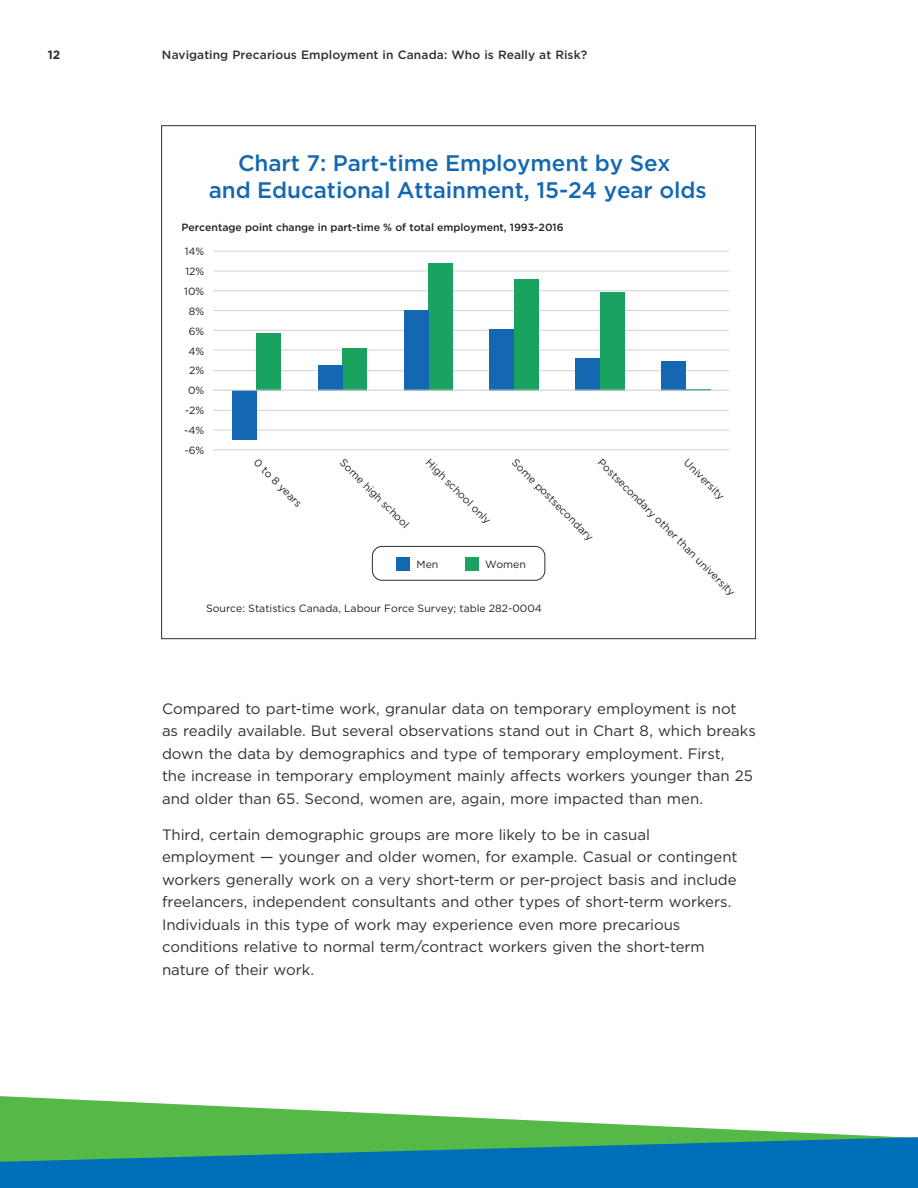
<style>
.page{position:relative;width:918px;height:1188px;background:#fff}
.page>*{position:absolute;margin:0;border:0;box-sizing:border-box;transform-origin:0 0}
.t1{font:500 22.5px/27px "Gotham";letter-spacing:-.005em;color:#1468b2;text-align:center}
.t2{font:15px/22.5px "Gotham";letter-spacing:-.005em;color:#312f30}
.t3{font:500 12px "Gotham";letter-spacing:.005em;color:#312f30}
.t4{font:700 12px "Gotham";color:#312f30}
.t5{font:10.5px "Gotham";color:#231f20}
.t6{font:500 10.5px "Gotham";color:#231f20}
</style>
<div class="page">
<div style="left:397px;top:557px;width:13px;height:13px;background:#1468b2"></div>
<div style="left:465px;top:557px;width:14px;height:13px;background:#19a260"></div>
<div style="left:372px;top:546px;width:173px;height:35px;border:1px solid #312f30;border-radius:10px"></div>
<hr style="left:213px;top:449px;width:516px;height:1px;background:#d1d2d4">
<hr style="left:213px;top:430px;width:516px;height:1px;background:#d1d2d4">
<hr style="left:213px;top:410px;width:516px;height:1px;background:#d1d2d4">
<hr style="left:213px;top:370px;width:516px;height:1px;background:#d1d2d4">
<hr style="left:213px;top:350px;width:516px;height:1px;background:#d1d2d4">
<hr style="left:213px;top:330px;width:516px;height:1px;background:#d1d2d4">
<hr style="left:213px;top:310px;width:516px;height:1px;background:#d1d2d4">
<hr style="left:213px;top:290px;width:516px;height:1px;background:#d1d2d4">
<hr style="left:213px;top:271px;width:516px;height:1px;background:#d1d2d4">
<hr style="left:213px;top:251px;width:516px;height:1px;background:#d1d2d4">
<div style="left:256px;top:333px;width:25px;height:58px;background:#19a260"></div>
<div style="left:342px;top:348px;width:25px;height:43px;background:#19a260"></div>
<div style="left:428px;top:263px;width:25px;height:128px;background:#19a260"></div>
<div style="left:514px;top:279px;width:25px;height:112px;background:#19a260"></div>
<div style="left:600px;top:292px;width:25px;height:99px;background:#19a260"></div>
<hr style="left:686px;top:389px;width:25px;height:2px;background:#19a260">
<div style="left:232px;top:391px;width:24px;height:49px;background:#1468b2"></div>
<div style="left:318px;top:365px;width:24px;height:26px;background:#1468b2"></div>
<div style="left:404px;top:310px;width:24px;height:81px;background:#1468b2"></div>
<div style="left:490px;top:329px;width:24px;height:62px;background:#1468b2"></div>
<div style="left:576px;top:358px;width:24px;height:33px;background:#1468b2"></div>
<div style="left:662px;top:361px;width:24px;height:30px;background:#1468b2"></div>
<hr style="left:213px;top:390px;width:516px;height:1px;background:#d1d2d4">
<svg style="left:0;top:1096px;width:896px;height:41px"></svg>
<svg style="left:0;top:1137px;width:918px;height:51px;fill:#006fba"></svg>
<p class="t4" style="left:48px;top:47px;width:14px">12</p>
<p class="t3" style="left:162px;top:47px;width:427px">Navigating Precarious Employment in Canada: Who is Really at Risk?</p>
<p class="t1" style="left:209px;top:149px;width:499px">Chart 7: Part-time Employment by Sex<br>and Educational Attainment, 15-24 year olds</p>
<p class="t6" style="left:182px;top:220px;width:384px">Percentage point change in part-time % of total employment, 1993-2016</p>
<p class="t5" style="left:185px;top:245px;width:21px">14%</p>
<p class="t5" style="left:186px;top:265px;width:20px">12%</p>
<p class="t5" style="left:184px;top:285px;width:22px">10%</p>
<p class="t5" style="left:189px;top:304px;width:17px">8%</p>
<p class="t5" style="left:189px;top:324px;width:17px">6%</p>
<p class="t5" style="left:189px;top:344px;width:17px">4%</p>
<p class="t5" style="left:189px;top:364px;width:17px">2%</p>
<p class="t5" style="left:188px;top:384px;width:18px">0%</p>
<p class="t5" style="left:185px;top:404px;width:21px">-2%</p>
<p class="t5" style="left:184px;top:424px;width:22px">-4%</p>
<p class="t5" style="left:185px;top:443px;width:21px">-6%</p>
<p class="t5" style="left:261px;top:456px;width:64px;rotate:45deg">0 to 8 years</p>
<p class="t5" style="left:347px;top:456px;width:94px;rotate:45deg">Some high school</p>
<p class="t5" style="left:433px;top:456px;width:88px;rotate:45deg">High school only</p>
<p class="t5" style="left:519px;top:456px;width:112px;rotate:45deg">Some postsecondary</p>
<p class="t5" style="left:605px;top:456px;width:190px;rotate:45deg">Postsecondary other than university</p>
<p class="t5" style="left:691px;top:456px;width:54px;rotate:45deg">University</p>
<p class="t5" style="left:417px;top:557px;width:23px">Men</p>
<p class="t5" style="left:485px;top:557px;width:42px">W omen</p>
<p class="t5" style="left:206px;top:602px;width:337px">Source: Statistics Canada, Labour Force Survey; table 282-0004</p>
<p class="t2" style="left:162px;top:697px;width:595px">Compared to part-time work, granular data on temporary employment is not as readily available. But several observations stand out in Chart 8, which breaks down the data by demographics and type of temporary employment. First,<br>the increase in temporary employment mainly affects workers younger than 25 and older than 65. Second, women are, again, more impacted than men.</p>
<p class="t2" style="left:162px;top:823px;width:577px">Third, certain demographic groups are more likely to be in casual employment — younger and older women, for example. Casual or contingent workers generally work on a very short-term or per-project basis and include freelancers, independent consultants and other types of short-term workers.<br>Individuals in this type of work may experience even more precarious conditions relative to normal term/contract workers given the short-term nature of their work.</p>
</div>
